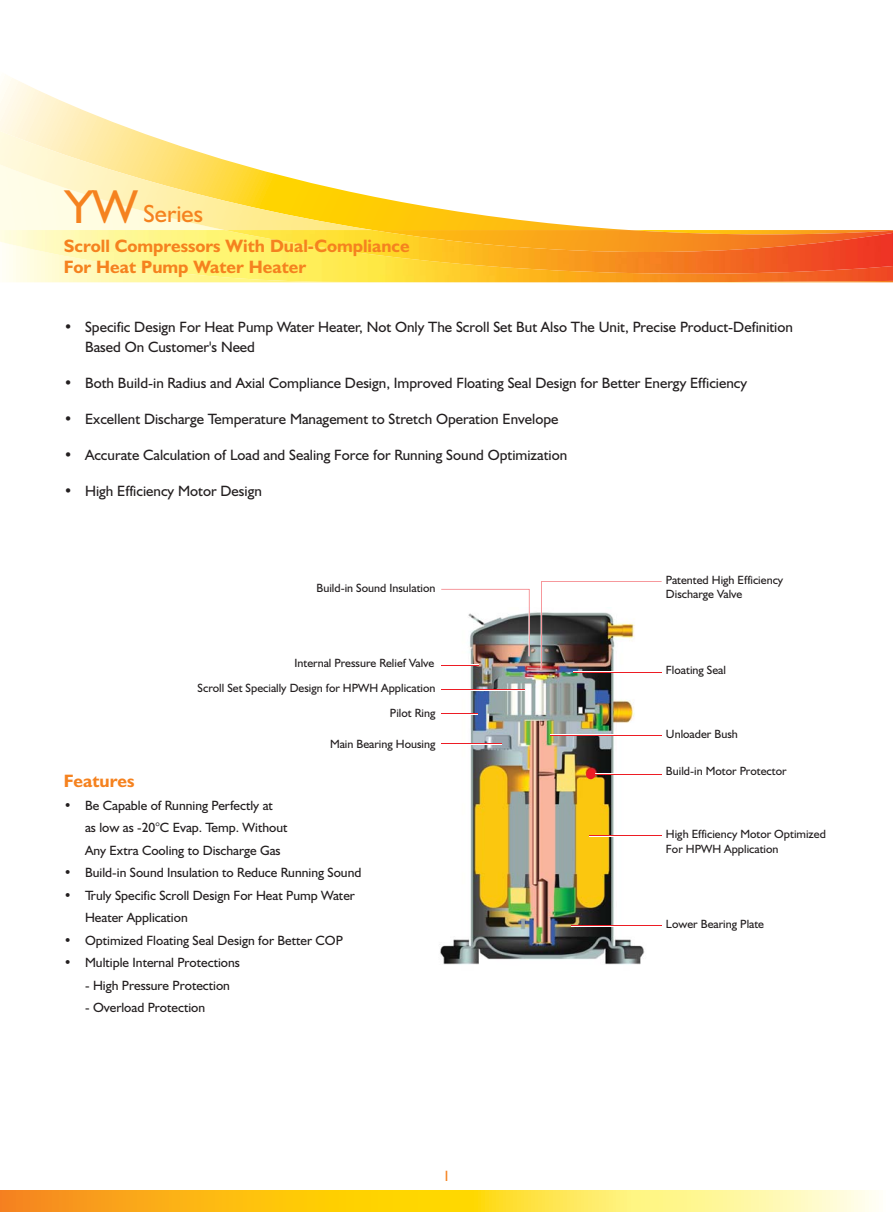
<style>
.page{position:relative;width:893px;height:1212px;background:#fff}
.page>*{position:absolute;margin:0;border:0;box-sizing:border-box;transform-origin:0 0}
.t1{font:24.75px "Humanist 521 BT";color:#f5821f}
.t2{font:700 18px/21px "Humanist 521 BT";color:#f5821f}
.t3{font:15px/19.5px "Humanist 521 BT";color:#231f20}
.t4{font:15px "Humanist 521 BT";color:#f5821f}
.t5{font:13.5px/22.5px "Humanist 521 BT";color:#231f20}
.t6{font:12px/24.9px "Humanist 521 BT";color:#231f20}
.s1{font-size:47.85px}
</style>
<div class="page">
<svg style="left:0;top:77px;width:137px;height:54px"></svg>
<svg style="left:372px;top:196px;width:189px;height:34px"></svg>
<img style="left:0;top:131px;width:372px;height:99px">
<svg style="left:561px;top:224px;width:332px;height:59px"></svg>
<img style="left:0;top:230px;width:893px;height:52px">
<img style="left:224px;top:230px;width:669px;height:44px">
<svg style="left:0;top:1191px;width:876px;height:21px;background:#fdd246"></svg>
<img style="left:440px;top:612px;width:205px;height:353px">
<hr style="left:573px;top:671px;width:89px;height:2px;background:#fff">
<hr style="left:550px;top:734px;width:112px;height:2px;background:#fff">
<svg style="left:441px;top:588px;width:89px;height:68px"></svg>
<hr style="left:441px;top:665px;width:38px;height:1px;background:#ed1c24">
<hr style="left:441px;top:689px;width:84px;height:1px;background:#ed1c24">
<hr style="left:441px;top:713px;width:36px;height:1px;background:#ed1c24">
<hr style="left:441px;top:743px;width:61px;height:1px;background:#ed1c24">
<img style="left:541px;top:581px;width:121px;height:89px">
<hr style="left:573px;top:672px;width:89px;height:1px;background:#ed1c24">
<hr style="left:550px;top:735px;width:112px;height:1px;background:#ed1c24">
<hr style="left:589px;top:774px;width:73px;height:1px;background:#ed1c24">
<hr style="left:589px;top:835px;width:73px;height:1px;background:#ed1c24">
<div style="left:586px;top:770px;width:9px;height:9px;background:#ed1c24;border-radius:50%"></div>
<hr style="left:571px;top:925px;width:91px;height:1px;background:#ed1c24">
<p class="t1" style="left:65px;top:205px;width:139px"><span class="s1">YW</span> Series</p>
<p class="t2" style="left:64px;top:235px;width:347px">Scroll Compressors With Dual-Compliance<br>For Heat Pump Water Heater</p>
<p class="t3" style="left:85px;top:319px;width:709px;text-indent:-21px">• Specific Design For Heat Pump Water Heater, Not Only The Scroll Set But Also The Unit, Precise Product-Definition<br>Based On Customer's Need</p>
<p class="t3" style="left:64px;top:374px;width:685px">• Both Build-in Radius and Axial Compliance Design, Improved Floating Seal Design for Better Energy Efficiency</p>
<p class="t3" style="left:64px;top:410px;width:496px">• Excellent Discharge Temperature Management to Stretch Operation Envelope</p>
<p class="t3" style="left:64px;top:446px;width:505px">• Accurate Calculation of Load and Sealing Force for Running Sound Optimization</p>
<p class="t3" style="left:64px;top:482px;width:200px">• High Efficiency Motor Design</p>
<p class="t6" style="left:316px;top:576px;width:120px">Build-in Sound Insulation</p>
<p class="t6" style="left:198px;top:652px;width:239px;text-align:right">Internal Pressure Relief Valve<br>Scroll Set Specially Design for HPWH Application<br>Pilot Ring</p>
<p class="t6" style="left:330px;top:732px;width:107px">Main Bearing Housing</p>
<p class="t2" style="left:64px;top:770px;width:72px">Features</p>
<p class="t5" style="left:85px;top:795px;width:204px;text-indent:-21px">• Be Capable of Running Perfectly at<br>as low as -20°C Evap. Temp. Without<br>Any Extra Cooling to Discharge Gas</p>
<p class="t5" style="left:64px;top:863px;width:299px">• Build-in Sound Insulation to Reduce Running Sound</p>
<p class="t5" style="left:85px;top:885px;width:271px;text-indent:-21px">• Truly Specific Scroll Design For Heat Pump Water<br>Heater Application</p>
<p class="t5" style="left:64px;top:930px;width:281px">• Optimized Floating Seal Design for Better COP</p>
<p class="t5" style="left:64px;top:953px;width:178px">• Multiple Internal Protections</p>
<p class="t5" style="left:85px;top:975px;width:146px">- High Pressure Protection</p>
<p class="t5" style="left:85px;top:998px;width:122px">- Overload Protection</p>
<p class="t4" style="left:443px;top:1170px;width:9px">1</p>
<p class="t6" style="left:666px;top:574px;width:119px;line-height:14.4px">Patented High Efficiency<br>Discharge Valve</p>
<p class="t6" style="left:666px;top:659px;width:62px">Floating Seal</p>
<p class="t6" style="left:666px;top:723px;width:73px">Unloader Bush</p>
<p class="t6" style="left:666px;top:760px;width:122px">Build-in Motor Protector</p>
<p class="t6" style="left:666px;top:828px;width:161px;line-height:14.4px">High Efficiency Motor Optimized<br>For HPWH Application</p>
<p class="t6" style="left:666px;top:913px;width:100px">Lower Bearing Plate</p>
</div>
